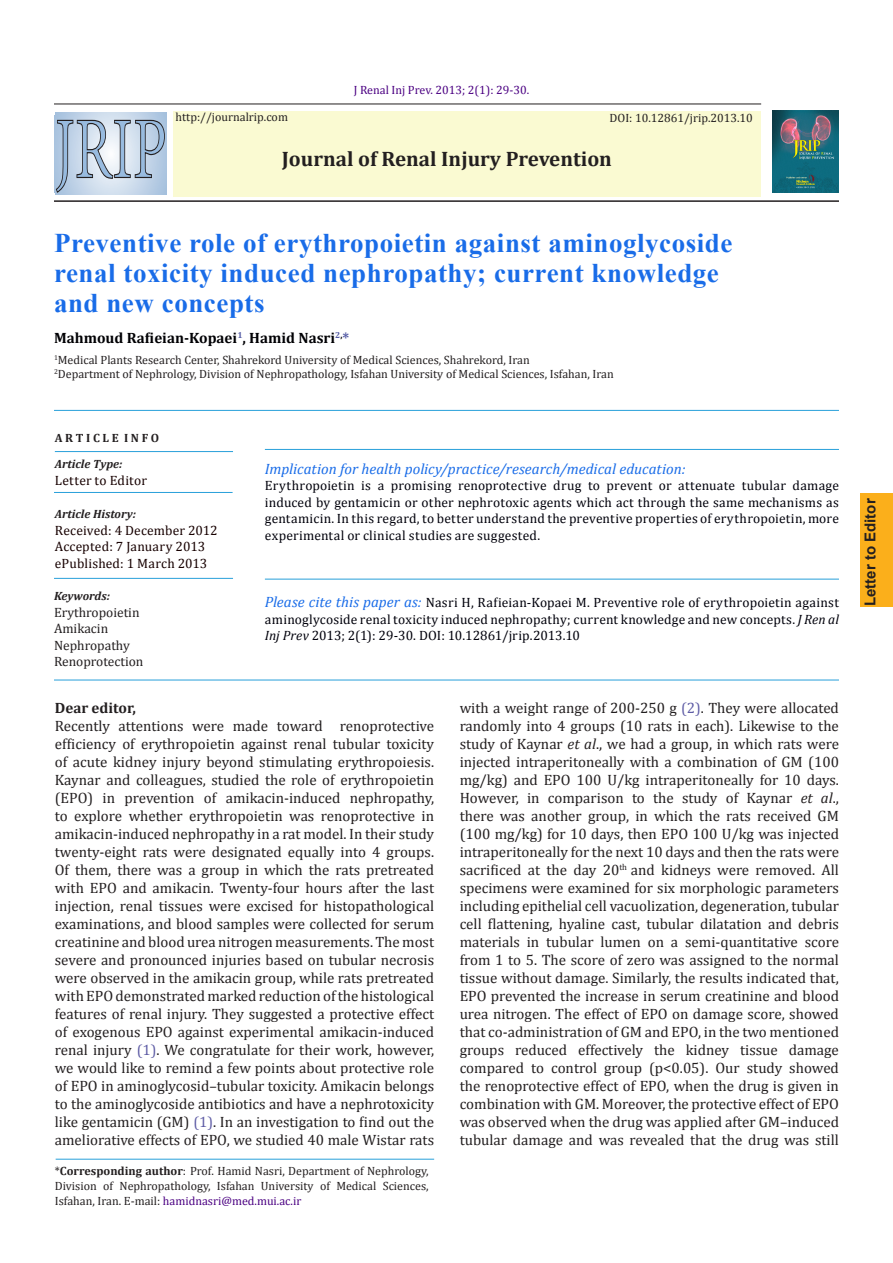
<style>
.page{position:relative;width:893px;height:1263px;background:#fff}
.page>*{position:absolute;margin:0;border:0;box-sizing:border-box;transform-origin:0 0}
.t1{font:700 27px/30px "Times New Roman";letter-spacing:.02em;color:#196ce8}
.t2{font:700 21px "Cambria";color:#231f20}
.t3{font:15px/18px "Cambria";color:#231f20;text-align:justify}
.abstract{font:italic 15px "Cambria";color:#196ce8}
.t4{font:700 15px "Cambria";color:#000004}
.t5{font:700 15px "Arial";color:#231f20}
.t6{font:700 15px "Cambria";color:#231f20}
.abstract-2{font:13.5px/16.5px "Cambria";letter-spacing:.015em;color:#00000b;text-align:justify}
.t7{font:13.5px "Cambria";letter-spacing:.015em;color:#170000}
.t8{font:13.5px "Cambria";color:#231f20}
.t9{font:12px/15px "Cambria";color:#231f20;text-align:justify}
.t10{font:italic 700 12px "Cambria";color:#231f20}
.t11{font:12px "Cambria";color:#4b0082}
.t12{font:700 12px "Cambria";color:#231f20}
.s1{color:#535aa4}
.s2{font-style:italic;font-size:15px;color:#196ce8}
.s3{font-style:italic}
.s4{color:#5e5ca5}
.s5{font-weight:700}
.s6{color:#4b0082}
</style>
<div class="page">
<hr style="left:54px;top:104px;width:707px;height:1px;background:#231f20">
<hr style="left:54px;top:200px;width:785px;height:2px;background:#231f20">
<div style="left:173px;top:111px;width:588px;height:85px;background:#fafad2"></div>
<hr style="left:56px;top:1159px;width:378px;height:1px;background:#28a0da">
<div style="left:861px;top:493px;width:32px;height:114px;background:#fbaf1b"></div>
<hr style="left:54px;top:410px;width:785px;height:1px;background:#28a0da">
<hr style="left:54px;top:680px;width:785px;height:1px;background:#28a0da">
<hr style="left:265px;top:449px;width:574px;height:1px;background:#28a0da">
<hr style="left:265px;top:579px;width:574px;height:1px;background:#28a0da">
<hr style="left:55px;top:451px;width:178px;height:1px;background:#28a0da">
<hr style="left:54px;top:578px;width:179px;height:1px;background:#28a0da">
<hr style="left:54px;top:492px;width:179px;height:1px;background:#28a0da">
<svg style="left:55px;top:112px;width:111px;height:83px"></svg>
<svg style="left:56px;top:120px;width:109px;height:73px;background:#b0c1d4"></svg>
<img style="left:773px;top:111px;width:66px;height:82px">
<p class="t11" style="left:354px;top:83px;width:177px">J Renal Inj Prev. 2013; 2(1): 29-30.</p>
<p class="t9" style="left:176px;top:110px;width:114px">http://journalrip.com</p>
<p class="t9" style="left:610px;top:110px;width:145px">DOI: 10.12861/jrip.2013.10</p>
<p class="t2" style="left:282px;top:144px;width:332px">Journal of Renal Injury Prevention</p>
<p class="t1" style="left:54px;top:227px;width:680px">Preventive role of erythropoietin against aminoglycoside renal toxicity induced nephropathy; current knowledge and new concepts</p>
<p class="t4" style="left:54px;top:327px;width:297px">Mahmoud Rafieian-Kopaei<sup>1</sup>, Hamid Nasri<sup>2</sup><sup>,</sup><span class="s1">*</span></p>
<p class="t9" style="left:54px;top:352px;width:477px"><sup>1</sup>Medical Plants Research Center, Shahrekord University of Medical Sciences, Shahrekord, Iran</p>
<p class="t9" style="left:54px;top:366px;width:561px"><sup>2</sup>Department of Nephrology, Division of Nephropathology, Isfahan University of Medical Sciences, Isfahan, Iran</p>
<p class="t12" style="left:55px;top:430px;width:106px">A R T I C L E I N F O</p>
<p class="t10" style="left:55px;top:456px;width:69px">Article Type:</p>
<p class="t7" style="left:55px;top:472px;width:94px">Letter to Editor</p>
<p class="t10" style="left:55px;top:506px;width:83px">Article History:</p>
<p class="t7" style="left:55px;top:522px;width:164px">Received: 4 December 2012</p>
<p class="t7" style="left:55px;top:539px;width:152px">Accepted: 7 January 2013</p>
<p class="t7" style="left:55px;top:555px;width:154px">ePublished: 1 March 2013</p>
<p class="t10" style="left:54px;top:588px;width:57px">Keywords:</p>
<p class="t8" style="left:54px;top:604px;width:87px">Erythropoietin</p>
<p class="t8" style="left:54px;top:621px;width:56px">Amikacin</p>
<p class="t8" style="left:54px;top:637px;width:77px">Nephropathy</p>
<p class="t8" style="left:54px;top:654px;width:91px">Renoprotection</p>
<p class="abstract" style="left:265px;top:458px;width:422px">Implication for health policy/practice/research/medical education:</p>
<p class="abstract-2" style="left:265px;top:477px;width:576px">Erythropoietin is a promising renoprotective drug to prevent or attenuate tubular damage induced by gentamicin or other nephrotoxic agents which act through the same mechanisms as gentamicin. In this regard, to better understand the preventive properties of erythropoietin, more experimental or clinical studies are suggested.</p>
<p class="abstract-2" style="left:265px;top:594px;width:576px"><span class="s2">Please cite this paper as:</span> Nasri H, Rafieian-Kopaei M. Preventive role of erythropoietin against aminoglycoside renal toxicity induced nephropathy; current knowledge and new concepts. <span class="s3">J Ren al Inj Prev</span> 2013; 2(1): 29-30. DOI: 10.12861/jrip.2013.10</p>
<p class="t6" style="left:55px;top:698px;width:83px">Dear editor,</p>
<p class="t3" style="left:55px;top:717px;width:381px">Recently attentions were made toward renoprotective efficiency of erythropoietin against renal tubular toxicity of acute kidney injury beyond stimulating erythropoiesis.<br>Kaynar and colleagues, studied the role of erythropoietin (EPO) in prevention of amikacin-induced nephropathy, to explore whether erythropoietin was renoprotective in amikacin-induced nephropathy in a rat model. In their study twenty-eight rats were designated equally into 4 groups.<br>Of them, there was a group in which the rats pretreated with EPO and amikacin. Twenty-four hours after the last injection, renal tissues were excised for histopathological examinations, and blood samples were collected for serum creatinine and blood urea nitrogen measurements. The most severe and pronounced injuries based on tubular necrosis were observed in the amikacin group, while rats pretreated with EPO demonstrated marked reduction of the histological features of renal injury. They suggested a protective effect of exogenous EPO against experimental amikacin-induced renal injury <span class="s4">(1)</span>. We congratulate for their work, however, we would like to remind a few points about protective role of EPO in aminoglycosid–tubular toxicity. Amikacin belongs to the aminoglycoside antibiotics and have a nephrotoxicity like gentamicin (GM) <span class="s4">(1)</span>. In an investigation to find out the ameliorative effects of EPO, we studied 40 male Wistar rats</p>
<p class="t9" style="left:55px;top:1163px;width:375px">*<span class="s5">Corresponding author</span>: Prof. Hamid Nasri, Department of Nephrology, Division of Nephropathology, Isfahan University of Medical Sciences, Isfahan, Iran. E-mail: <span class="s6">hamidnasri@med.mui.ac.ir</span></p>
<p class="t3" style="left:460px;top:699px;width:381px">with a weight range of 200-250 g <span class="s4">(2)</span>. They were allocated randomly into 4 groups (10 rats in each). Likewise to the study of Kaynar <span class="s3">et al</span>., we had a group, in which rats were injected intraperitoneally with a combination of GM (100 mg/kg) and EPO 100 U/kg intraperitoneally for 10 days.<br>However, in comparison to the study of Kaynar <span class="s3">et al</span>., there was another group, in which the rats received GM (100 mg/kg) for 10 days, then EPO 100 U/kg was injected intraperitoneally for the next 10 days and then the rats were sacrificed at the day 20<sup>th</sup> and kidneys were removed. All specimens were examined for six morphologic parameters including epithelial cell vacuolization, degeneration, tubular cell flattening, hyaline cast, tubular dilatation and debris materials in tubular lumen on a semi-quantitative score from 1 to 5. The score of zero was assigned to the normal tissue without damage. Similarly, the results indicated that, EPO prevented the increase in serum creatinine and blood urea nitrogen. The effect of EPO on damage score, showed that co-administration of GM and EPO, in the two mentioned groups reduced effectively the kidney tissue damage compared to control group (p&lt;0.05). Our study showed the renoprotective effect of EPO, when the drug is given in combination with GM. Moreover, the protective effect of EPO was observed when the drug was applied after GM–induced tubular damage and was revealed that the drug was still</p>
<p class="t5" style="left:860px;top:606px;width:109px;rotate:-90deg">Letter to Editor</p>
</div>
